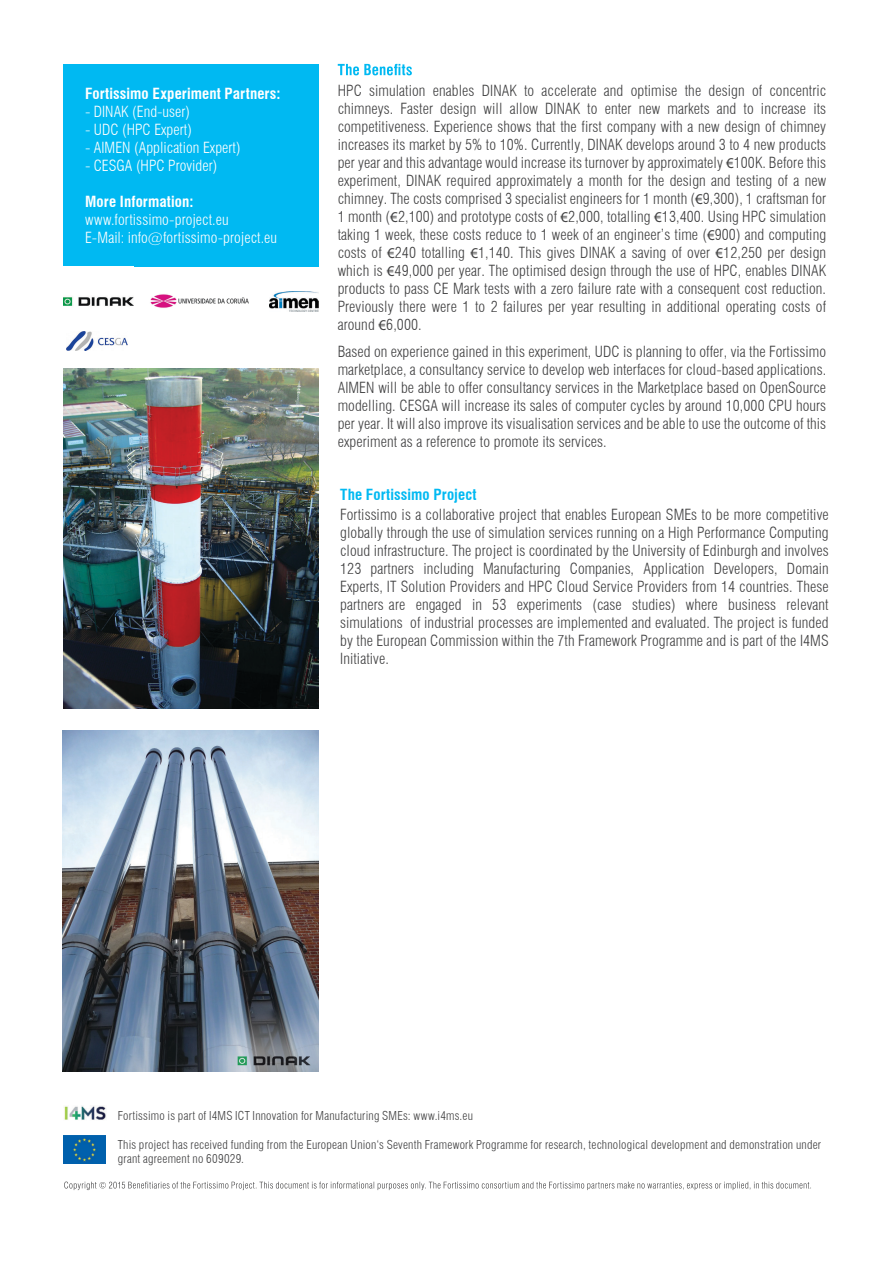
<style>
.page{position:relative;width:893px;height:1263px;background:#fff}
.page>*{position:absolute;margin:0;border:0;box-sizing:border-box;transform-origin:0 0}
.t1{font:300 condensed 15px/18px "Swiss 721 BT";letter-spacing:.005em;color:#414142;text-align:justify}
.t2{font:300 condensed 15px/18px "Swiss 721 BT";letter-spacing:.005em;color:#fff}
.t3{font:700 condensed 15px "Swiss 721 BT";letter-spacing:.01em;color:#fff}
.t4{font:700 condensed 15px "Swiss 721 BT";letter-spacing:.005em;color:#00b9f2}
.t5{font:300 condensed 12px/14.4px "Swiss 721 BT";letter-spacing:.02em;color:#414142}
.s1{font-family:"Myriad Pro";font-weight:400;font-stretch:normal}
</style>
<div class="page">
<svg style="left:338px;top:64px;width:74px;height:11px"></svg>
<div style="left:64px;top:64px;width:255px;height:202px;background:#00b9f2"></div>
<img style="left:64px;top:1135px;width:42px;height:28px">
<img style="left:64px;top:1106px;width:42px;height:14px">
<svg style="left:64px;top:1181px;width:747px;height:9px"></svg>
<img style="left:64px;top:297px;width:70px;height:35px">
<img style="left:150px;top:294px;width:99px;height:14px">
<img style="left:269px;top:291px;width:50px;height:20px">
<img style="left:67px;top:332px;width:60px;height:19px">
<img style="left:63px;top:730px;width:256px;height:342px">
<img style="left:64px;top:368px;width:255px;height:340px">
<p class="t3" style="left:85px;top:84px;width:197px">Fortissimo Experiment Partners:</p>
<p class="t2" style="left:85px;top:102px;width:107px">- DINAK (End-user)</p>
<p class="t2" style="left:85px;top:120px;width:108px">- UDC (HPC Expert)</p>
<p class="t2" style="left:85px;top:138px;width:157px">- AIMEN (Application Expert)</p>
<p class="t2" style="left:85px;top:156px;width:134px">- CESGA (HPC Provider)</p>
<p class="t3" style="left:85px;top:192px;width:110px">More Information:</p>
<p class="t2" style="left:85px;top:210px;width:194px">www.fortissimo-project.eu<br>E-Mail: info@fortissimo-project.eu</p>
<p class="t1" style="left:338px;top:81px;width:490px">HPC simulation enables DINAK to accelerate and optimise the design of concentric chimneys. Faster design will allow DINAK to enter new markets and to increase its competitiveness. Experience shows that the first company with a new design of chimney increases its market by 5% to 10%. Currently, DINAK develops around 3 to 4 new products per year and this advantage would increase its turnover by approximately <span class="s1">€</span>100K. Before this experiment, DINAK required approximately a month for the design and testing of a new chimney. The costs comprised 3 specialist engineers for 1 month (<span class="s1">€</span>9,300), 1 craftsman for 1 month (<span class="s1">€</span>2,100) and prototype costs of <span class="s1">€</span>2,000, totalling <span class="s1">€</span>13,400. Using HPC simulation taking 1 week, these costs reduce to 1 week of an engineer’s time (<span class="s1">€</span>900) and computing costs of <span class="s1">€</span>240 totalling <span class="s1">€</span>1,140. This gives DINAK a saving of over <span class="s1">€</span>12,250 per design which is <span class="s1">€</span>49,000 per year. The optimised design through the use of HPC, enables DINAK products to pass CE Mark tests with a zero failure rate with a consequent cost reduction.<br>Previously there were 1 to 2 failures per year resulting in additional operating costs of around <span class="s1">€</span>6,000.</p>
<p class="t1" style="left:338px;top:342px;width:490px">Based on experience gained in this experiment, UDC is planning to offer, via the Fortissimo marketplace, a consultancy service to develop web interfaces for cloud-based applications.<br>AIMEN will be able to offer consultancy services in the Marketplace based on OpenSource modelling. CESGA will increase its sales of computer cycles by around 10,000 CPU hours per year. It will also improve its visualisation services and be able to use the outcome of this experiment as a reference to promote its services.</p>
<p class="t4" style="left:340px;top:485px;width:138px">The Fortissimo Project</p>
<p class="t1" style="left:340px;top:505px;width:490px">Fortissimo is a collaborative project that enables European SMEs to be more competitive globally through the use of simulation services running on a High Performance Computing cloud infrastructure. The project is coordinated by the University of Edinburgh and involves 123 partners including Manufacturing Companies, Application Developers, Domain Experts, IT Solution Providers and HPC Cloud Service Providers from 14 countries. These partners are engaged in 53 experiments (case studies) where business relevant simulations of industrial processes are implemented and evaluated. The project is funded by the European Commission within the 7th Framework Programme and is part of the I4MS Initiative.</p>
<p class="t5" style="left:118px;top:1108px;width:357px">Fortissimo is part of I4MS ICT Innovation for Manufacturing SMEs: www.i4ms.eu</p>
<p class="t5" style="left:118px;top:1137px;width:705px">This project has received funding from the European Union‘s Seventh Framework Programme for research, technological development and demonstration under grant agreement no 609029.</p>
</div>
